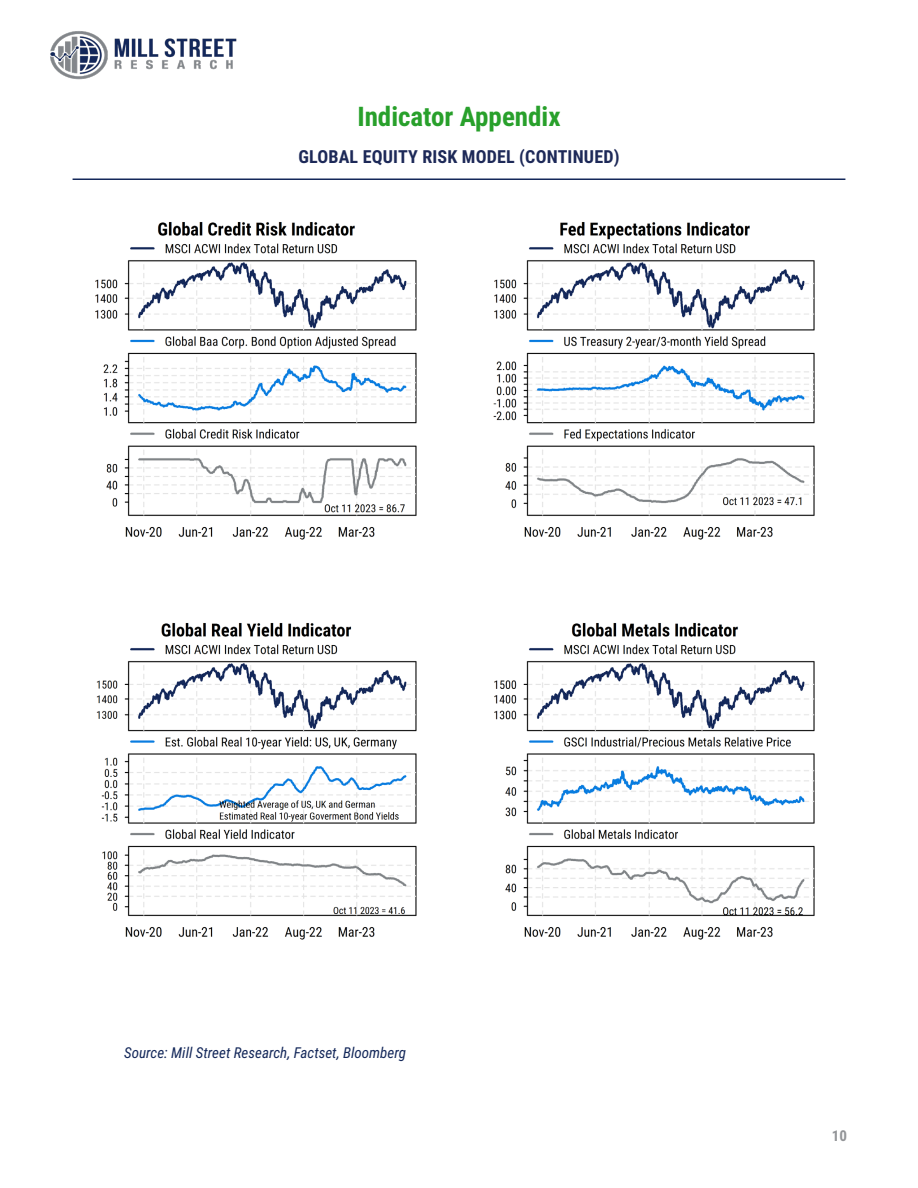
<style>
.page{position:relative;width:918px;height:1188px;background:#fff}
.page>*{position:absolute;margin:0;border:0;box-sizing:border-box;transform-origin:0 0}
.Green_Title{font:700 27px "Roboto Condensed";color:#28a02b}
.Green_Title-2{font:700 18px "Roboto Condensed";letter-spacing:.01em;color:#1d2958}
.t1{font:italic 15px "Roboto Condensed";color:#14285a}
.t2{font:700 15px "Roboto Condensed";color:#939598}
</style>
<div class="page">
<img style="left:50px;top:31px;width:187px;height:49px">
<hr style="left:73px;top:178px;width:772px;height:2px;background:#14285a">
<img style="left:95px;top:222px;width:322px;height:318px">
<img style="left:493px;top:222px;width:322px;height:318px">
<img style="left:96px;top:623px;width:321px;height:317px">
<img style="left:494px;top:623px;width:321px;height:317px">
<p class="Green_Title" style="left:357px;top:98px;width:205px">Indicator Appendix</p>
<p class="Green_Title-2" style="left:298px;top:144px;width:323px">GLOBAL EQUITY RISK MODEL (CONTINUED)</p>
<p class="t1" style="left:124px;top:1042px;width:283px">Source: Mill Street Research, Factset, Bloomberg</p>
<p class="t2" style="left:832px;top:1125px;width:17px">10</p>
</div>
